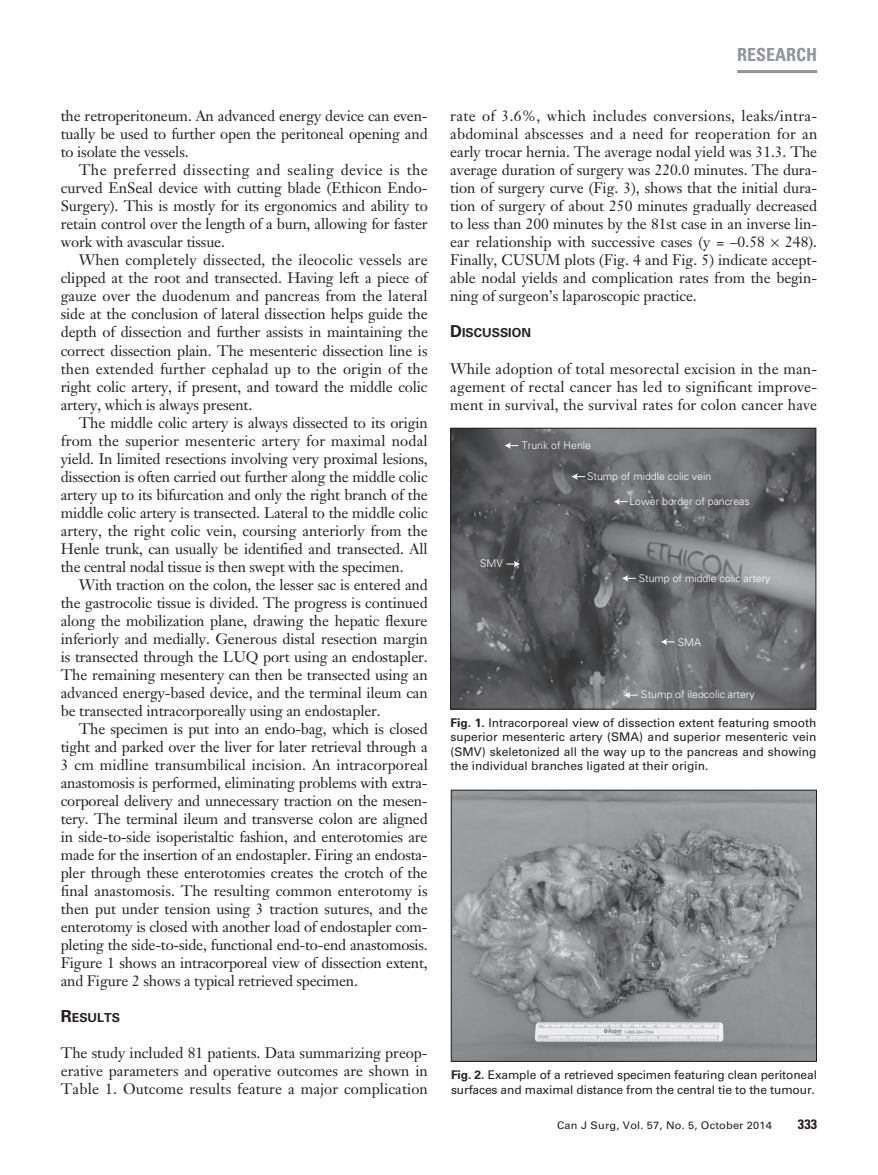
<style>
.page{position:relative;width:878px;height:1175px;background:#fff}
.page>*{position:absolute;margin:0;border:0;box-sizing:border-box;transform-origin:0 0}
.t1{font:700 condensed 18px "Univers LT Std";color:#939598}
.t2{font:15px/18px "Janson Text LT Std";letter-spacing:-.01em;color:#231f20;text-align:justify}
.t3{font:700 condensed 13.5px "Univers LT Std";color:#231f20;scale:1.05 1}
.t4{font:700 12.3px "Univers LT Std";color:#231f20}
.t5{font:12px/14.2px "Univers LT Std";letter-spacing:-.01em;color:#231f20;text-align:justify}
.t6{font:300 10.5px "Univers LT Std";color:#fff}
.t7{font:10.5px "Univers LT Std";letter-spacing:.015em;color:#231f20;scale:1.05 1}
.s1{font-size:16.5px}
.s2{font-weight:700}
</style>
<div class="page">
<hr style="left:737px;top:70px;width:80px;height:3px;background:#939598">
<img style="left:452px;top:430px;width:362px;height:277px">
<svg style="left:504px;top:442px;width:14px;height:7px"></svg>
<svg style="left:571px;top:473px;width:14px;height:7px"></svg>
<svg style="left:613px;top:498px;width:14px;height:7px"></svg>
<svg style="left:622px;top:575px;width:13px;height:7px"></svg>
<svg style="left:660px;top:638px;width:14px;height:7px"></svg>
<svg style="left:624px;top:691px;width:13px;height:7px"></svg>
<svg style="left:506px;top:560px;width:14px;height:7px"></svg>
<div style="left:450px;top:428px;width:366px;height:281px;border:1px solid #231f20"></div>
<img style="left:453px;top:791px;width:361px;height:268px">
<div style="left:451px;top:789px;width:365px;height:272px;border:1px solid #231f20"></div>
<p class="t2" style="left:61px;top:107px;width:368px">the retroperitoneum. An advanced energy device can even&shy;tually be used to further open the peritoneal opening and to isolate the vessels.</p>
<p class="t2" style="left:61px;top:161px;width:368px;text-indent:18px">The preferred dissecting and sealing device is the curved EnSeal device with cutting blade (Ethicon Endo-Surgery). This is mostly for its ergonomics and ability to retain control over the length of a burn, allowing for faster work with avascular tissue.</p>
<p class="t2" style="left:61px;top:251px;width:368px;text-indent:18px">When completely dissected, the ileocolic vessels are clipped at the root and transected. Having left a piece of gauze over the duodenum and pancreas from the lateral side at the conclusion of lateral dissection helps guide the depth of dissection and further assists in maintaining the correct dissection plain. The mesenteric dissection line is then extended further cephalad up to the origin of the right colic artery, if present, and toward the middle colic artery, which is always present.</p>
<p class="t2" style="left:61px;top:413px;width:368px;text-indent:18px">The middle colic artery is always dissected to its origin from the superior mesenteric artery for maximal nodal yield. In limited resections involving very proximal lesions, dissection is often carried out further along the middle colic artery up to its bifurcation and only the right branch of the middle colic artery is transected. Lateral to the middle colic artery, the right colic vein, coursing anteriorly from the Henle trunk, can usually be identified and transected. All the central nodal tissue is then swept with the specimen.</p>
<p class="t2" style="left:61px;top:575px;width:368px;text-indent:18px">With traction on the colon, the lesser sac is entered and the gastrocolic tissue is divided. The progress is continued along the mobilization plane, drawing the hepatic flexure inferiorly and medially. Generous distal resection margin is transected through the LUQ port using an endostapler.<br>The remaining mesentery can then be transected using an advanced energy-based device, and the terminal ileum can be transected intracorporeally using an endostapler.</p>
<p class="t2" style="left:61px;top:719px;width:369px;text-indent:18px">The specimen is put into an endo-bag, which is closed tight and parked over the liver for later retrieval through a 3 cm midline transumbilical incision. An intracorporeal anastomosis is performed, eliminating problems with extra&shy;corporeal delivery and unnecessary traction on the mesen&shy;tery. The terminal ileum and transverse colon are aligned in side-to-side isoperistaltic fashion, and enterotomies are made for the insertion of an endostapler. Firing an endosta&shy;pler through these enterotomies creates the crotch of the final anastomosis. The resulting common enterotomy is then put under tension using 3 traction sutures, and the enterotomy is closed with another load of endostapler com&shy;pleting the side-to-side, functional end-to-end anastomosis.<br>Figure 1 shows an intracorporeal view of dissection extent, and Figure 2 shows a typical retrieved specimen.</p>
<p class="t4" style="left:61px;top:1010px;width:61px"><span class="s1">R</span>ESULTS</p>
<p class="t2" style="left:61px;top:1043px;width:368px">The study included 81 patients. Data summarizing preop&shy;erative parameters and operative outcomes are shown in Table 1. Outcome results feature a major complication</p>
<p class="t1" style="left:737px;top:44px;width:82px">RESEARCH</p>
<p class="t2" style="left:450px;top:107px;width:368px">rate of 3.6%, which includes conversions, leaks/intra&shy;abdominal abscesses and a need for reoperation for an early trocar hernia. The average nodal yield was 31.3. The average duration of surgery was 220.0 minutes. The dura&shy;tion of surgery curve (Fig. 3), shows that the initial dura&shy;tion of surgery of about 250 minutes gradually decreased to less than 200 minutes by the 81st case in an inverse lin&shy;ear relationship with successive cases (y = –0.58</p>
<p class="t2" style="left:450px;top:233px;width:368px;text-indent:335px">248).<br>Finally, CUSUM plots (Fig. 4 and Fig. 5) indicate accept&shy;able nodal yields and complication rates from the begin&shy;ning of surgeon’s laparoscopic practice.</p>
<p class="t4" style="left:450px;top:326px;width:82px"><span class="s1">D</span>ISCUSSION</p>
<p class="t2" style="left:450px;top:359px;width:368px">While adoption of total mesorectal excision in the man&shy;agement of rectal cancer has led to significant improve&shy;ment in survival, the survival rates for colon cancer have</p>
<p class="t6" style="left:522px;top:439px;width:71px">Trunk of Henle</p>
<p class="t6" style="left:587px;top:470px;width:126px">Stump of middle colic vein</p>
<p class="t6" style="left:629px;top:495px;width:122px">Lower border of pancreas</p>
<p class="t6" style="left:480px;top:556px;width:24px">SMV</p>
<p class="t6" style="left:638px;top:572px;width:133px">Stump of middle colic artery</p>
<p class="t6" style="left:677px;top:636px;width:25px">SMA</p>
<p class="t6" style="left:641px;top:688px;width:115px">Stump of ileocolic artery</p>
<p class="t5" style="left:450px;top:716px;width:367px"><span class="s2">Fig. 1.</span> Intracorporeal view of dissection extent featuring smooth superior mesenteric artery (SMA) and superior mesenteric vein (SMV) skeletonized all the way up to the pancreas and showing the individual branches ligated at their origin.</p>
<p class="t5" style="left:451px;top:1068px;width:367px"><span class="s2">Fig. 2.</span> Example of a retrieved specimen featuring clean peritoneal surfaces and maximal distance from the central tie to the tumour.</p>
<p class="t7" style="left:557px;top:1119px;width:206px">Can J Surg, Vol. 57, No. 5, October 2014</p>
<p class="t3" style="left:797px;top:1116px;width:20px">333</p>
</div>
